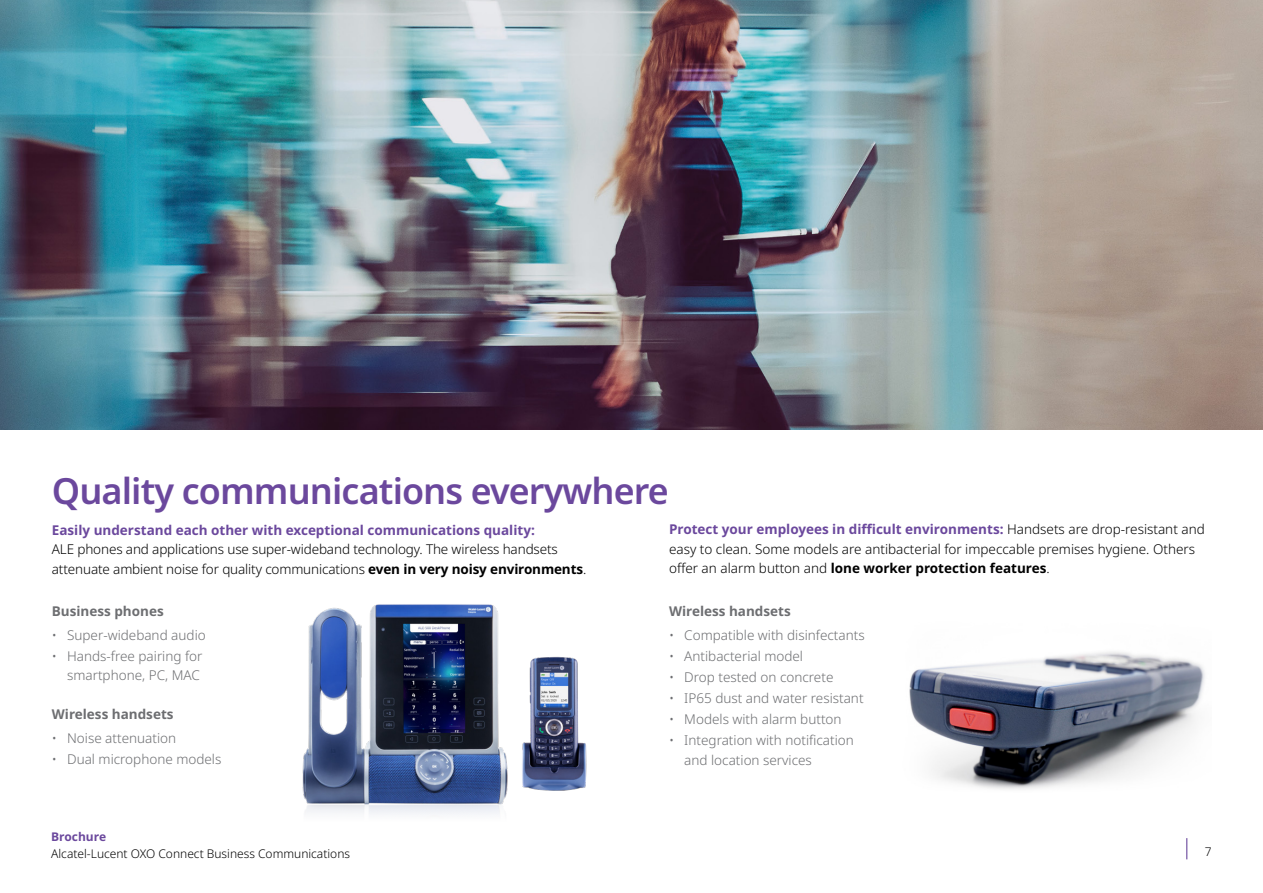
<style>
.page{position:relative;width:1263px;height:893px;background:#fff}
.page>*{position:absolute;margin:0;border:0;box-sizing:border-box;transform-origin:0 0}
.t1{font:600 36px "Noto Sans";letter-spacing:-.025em;color:#6b489d}
.t2{font:300 13.5px/19.5px "Noto Sans";letter-spacing:-.01em;color:#000}
.t3{font:300 13.5px/19.5px "Noto Sans";color:#6d6e71;text-align:right}
.t4{font:700 13.5px "Noto Sans";color:#6b489d}
.t5{font:700 13.5px "Noto Sans";color:#6d6e71}
.t6{font:300 12px "Noto Sans";color:#000}
.t7{font:700 12px "Noto Sans";color:#6b489d}
.s1{font-weight:700}
.s2{font-weight:700;color:#6b489d}
</style>
<div class="page">
<svg style="left:1186px;top:838px;width:1px;height:21px"></svg>
<img style="left:0;top:0;width:1263px;height:429px">
<img style="left:302px;top:604px;width:203px;height:210px">
<img style="left:497px;top:650px;width:90px;height:148px">
<img style="left:909px;top:652px;width:296px;height:138px">
<h1 class="t1" style="left:52px;top:465px;width:618px">Quality communications everywhere</h1>
<p class="t4" style="left:52px;top:520px;width:485px">Easily understand each other with exceptional communications quality:</p>
<p class="t2" style="left:52px;top:540px;width:536px">ALE phones and applications use super-wideband technology. The wireless handsets attenuate ambient noise for quality communications <span class="s1">even in very noisy environments</span>.</p>
<p class="t5" style="left:52px;top:602px;width:113px">Business phones</p>
<p class="t3" style="left:52px;top:625px;width:155px">• Super-wideband audio</p>
<p class="t3" style="left:52px;top:647px;width:152px">• Hands-free pairing for smartphone, PC, MAC</p>
<p class="t5" style="left:52px;top:704px;width:123px">Wireless handsets</p>
<p class="t3" style="left:52px;top:728px;width:126px">• Noise attenuation</p>
<p class="t3" style="left:52px;top:749px;width:171px">• Dual microphone models</p>
<p class="t2" style="left:669px;top:520px;width:537px"><span class="s2">Protect your employees in difficult environments:</span> Handsets are drop-resistant and easy to clean. Some models are antibacterial for impeccable premises hygiene. Others offer an alarm button and <span class="s1">lone worker protection features</span>.</p>
<p class="t5" style="left:669px;top:601px;width:123px">Wireless handsets</p>
<p class="t3" style="left:669px;top:625px;width:197px">• Compatible with disinfectants</p>
<p class="t3" style="left:669px;top:646px;width:136px">• Antibacterial model</p>
<p class="t3" style="left:669px;top:668px;width:166px">• Drop tested on concrete</p>
<p class="t3" style="left:669px;top:689px;width:196px">• IP65 dust and water resistant</p>
<p class="t3" style="left:669px;top:710px;width:174px">• Models with alarm button</p>
<p class="t3" style="left:684px;top:731px;width:171px;text-align:left;text-indent:-15px">• Integration with notification and location services</p>
<p class="t7" style="left:51px;top:829px;width:56px">Brochure</p>
<p class="t6" style="left:51px;top:845px;width:300px">Alcatel-Lucent OXO Connect Business Communications</p>
<p class="t6" style="left:1205px;top:843px;width:8px">7</p>
</div>
